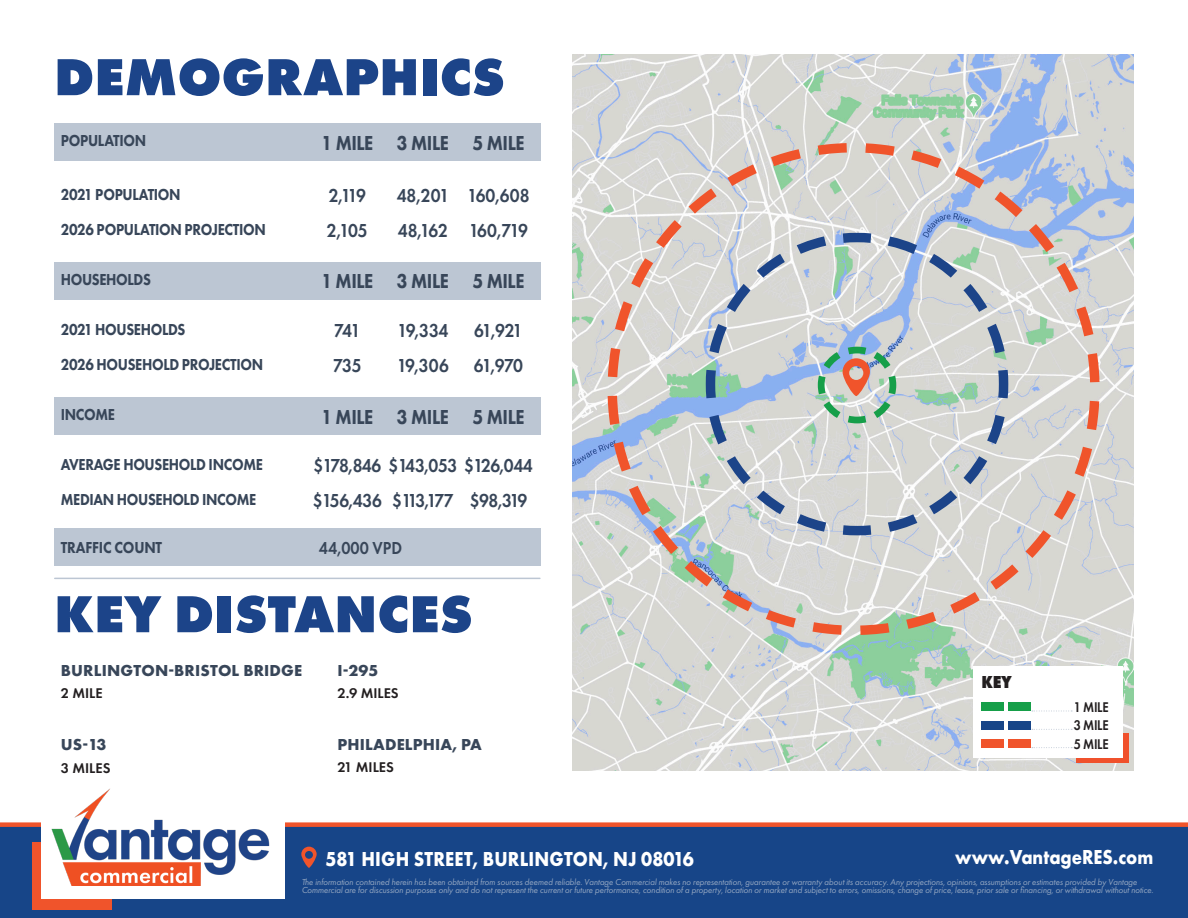
<style>
.page{position:relative;width:1188px;height:918px;background:#fff}
.page>*{position:absolute;margin:0;border:0;box-sizing:border-box;transform-origin:0 0}
.t1{font:800 54px "Futura PT";color:#1c4489}
.t2{font:800 21px "Futura PT";letter-spacing:-.025em;color:#384659;scale:.87 1}
.t3{font:700 21px "Futura PT";color:#fff;scale:.88 1}
.t4{font:700 21px "Futura PT";color:#fff;scale:.87 1}
.t5{font:600 19.5px "Futura PT";letter-spacing:-.035em;color:#384659;scale:.89 1}
.t6{font:600 18px "Futura PT";color:#384659;scale:.89 1}
.t7{font:800 18px "Futura PT";color:#231f20;scale:.87 1}
.t8{font:800 16.5px "Futura PT";letter-spacing:-.025em;color:#384659;scale:.87 1}
.t9{font:700 16.5px "Futura PT";letter-spacing:.01em;color:#384659}
.t10{font:600 14.55px "Futura PT";color:#231f20}
.t11{font:600 14.55px "Futura PT";color:#231f20;scale:.87 1}
.t12{font:italic 9px/7.5px "Futura PT";letter-spacing:-.01em;color:#bcc6d3}
</style>
<div class="page">
<img style="left:572px;top:54px;width:562px;height:717px">
<svg style="left:603px;top:138px;width:501px;height:502px;background:#d2cfcc"></svg>
<svg style="left:701px;top:229px;width:312px;height:311px;background:#c7ced1"></svg>
<div style="left:54px;top:124px;width:487px;height:37px;background:#bcc6d3"></div>
<div style="left:54px;top:262px;width:487px;height:38px;background:#bcc6d3"></div>
<div style="left:54px;top:398px;width:487px;height:37px;background:#bcc6d3"></div>
<hr style="left:55px;top:578px;width:485px;height:1px;background:#bcc6d3">
<div style="left:1076px;top:733px;width:52px;height:29px;background:#f0512c"></div>
<div style="left:974px;top:666px;width:149px;height:92px;background:#fff"></div>
<div style="left:982px;top:702px;width:22px;height:9px;background:#169f49"></div>
<div style="left:982px;top:721px;width:22px;height:9px;background:#174588"></div>
<div style="left:982px;top:739px;width:22px;height:9px;background:#f0542b"></div>
<svg style="left:1032px;top:711px;width:40px;height:1px"></svg>
<svg style="left:1032px;top:729px;width:40px;height:1px"></svg>
<svg style="left:1032px;top:747px;width:40px;height:1px"></svg>
<div style="left:1008px;top:702px;width:22px;height:9px;background:#169f49"></div>
<div style="left:1008px;top:721px;width:22px;height:9px;background:#174588"></div>
<div style="left:1008px;top:739px;width:22px;height:9px;background:#f0542b"></div>
<div style="left:54px;top:528px;width:487px;height:38px;background:#bcc6d3"></div>
<div style="left:0;top:822px;width:1188px;height:96px;background:#174588"></div>
<div style="left:32px;top:842px;width:80px;height:67px;background:#f0542b"></div>
<div style="left:42px;top:784px;width:243px;height:115px;background:#fff"></div>
<img style="left:41px;top:788px;width:229px;height:98px">
<svg style="left:301px;top:847px;width:16px;height:21px"></svg>
<div style="left:305px;top:851px;width:8px;height:8px;background:#174588;border-radius:50%"></div>
<p class="t1" style="left:54px;top:43px;width:453px">DEMOGRAPHICS</p>
<p class="t8" style="left:61px;top:130px;width:100px">POPULATION</p>
<p class="t2" style="left:321px;top:130px;width:61px">1 MILE</p>
<p class="t2" style="left:397px;top:130px;width:61px">3 MILE</p>
<p class="t2" style="left:473px;top:130px;width:61px">5 MILE</p>
<p class="t8" style="left:61px;top:184px;width:139px">2021 POPULATION</p>
<p class="t8" style="left:61px;top:219px;width:237px">2026 POPULATION PROJECTION</p>
<p class="t8" style="left:61px;top:269px;width:105px">HOUSEHOLDS</p>
<p class="t8" style="left:61px;top:319px;width:145px">2021 HOUSEHOLDS</p>
<p class="t8" style="left:61px;top:354px;width:234px">2026 HOUSEHOLD PROJECTION</p>
<p class="t8" style="left:61px;top:405px;width:64px">INCOME</p>
<p class="t8" style="left:61px;top:454px;width:234px">AVERAGE HOUSEHOLD INCOME</p>
<p class="t8" style="left:61px;top:489px;width:226px">MEDIAN HOUSEHOLD INCOME</p>
<p class="t5" style="left:329px;top:183px;width:43px">2,119</p>
<p class="t5" style="left:397px;top:183px;width:61px">48,201</p>
<p class="t5" style="left:468px;top:183px;width:71px">160,608</p>
<p class="t5" style="left:327px;top:218px;width:47px">2,105</p>
<p class="t5" style="left:398px;top:218px;width:58px">48,162</p>
<p class="t5" style="left:469px;top:218px;width:68px">160,719</p>
<p class="t2" style="left:321px;top:268px;width:61px">1 MILE</p>
<p class="t2" style="left:397px;top:268px;width:61px">3 MILE</p>
<p class="t2" style="left:472px;top:268px;width:61px">5 MILE</p>
<p class="t5" style="left:334px;top:318px;width:31px">741</p>
<p class="t5" style="left:397px;top:318px;width:59px">19,334</p>
<p class="t5" style="left:474px;top:318px;width:56px">61,921</p>
<p class="t5" style="left:333px;top:353px;width:34px">735</p>
<p class="t5" style="left:397px;top:353px;width:60px">19,306</p>
<p class="t5" style="left:474px;top:353px;width:57px">61,970</p>
<p class="t2" style="left:321px;top:404px;width:61px">1 MILE</p>
<p class="t2" style="left:397px;top:404px;width:61px">3 MILE</p>
<p class="t2" style="left:473px;top:404px;width:61px">5 MILE</p>
<p class="t5" style="left:314px;top:454px;width:248px">$178,846 $143,053 $126,044</p>
<p class="t5" style="left:313px;top:489px;width:79px">$156,436</p>
<p class="t5" style="left:392px;top:489px;width:70px">$113,177</p>
<p class="t5" style="left:470px;top:489px;width:66px">$98,319</p>
<p class="t8" style="left:61px;top:537px;width:118px">TRAFFIC COUNT</p>
<p class="t6" style="left:319px;top:537px;width:95px">44,000 VPD</p>
<p class="t1" style="left:54px;top:580px;width:420px">KEY DISTANCES</p>
<p class="t9" style="left:61px;top:659px;width:243px">BURLINGTON-BRISTOL BRIDGE</p>
<p class="t10" style="left:61px;top:684px;width:43px">2 MILE</p>
<p class="t9" style="left:61px;top:734px;width:47px">US-13</p>
<p class="t10" style="left:61px;top:759px;width:51px">3 MILES</p>
<p class="t9" style="left:338px;top:659px;width:42px">I-295</p>
<p class="t10" style="left:338px;top:684px;width:63px">2.9 MILES</p>
<p class="t9" style="left:338px;top:734px;width:146px">PHILADELPHIA, PA</p>
<p class="t10" style="left:338px;top:758px;width:58px">21 MILES</p>
<p class="t7" style="left:982px;top:671px;width:36px">KEY</p>
<p class="t11" style="left:1074px;top:698px;width:42px">1 MILE</p>
<p class="t11" style="left:1074px;top:716px;width:42px">3 MILE</p>
<p class="t11" style="left:1074px;top:735px;width:42px">5 MILE</p>
<h2 class="t4" style="left:955px;top:844px;width:229px">www.VantageRES.com</h2>
<h2 class="t3" style="left:325px;top:845px;width:420px">581 HIGH STREET, BURLINGTON, NJ 08016</h2>
<p class="t12" style="left:301px;top:878px;width:854px">The information contained herein has been obtained from sources deemed reliable. Vantage Commercial makes no representation, guarantee or warranty about its accuracy. Any projections, opinions, assumptions or estimates provided by Vantage<br>Commercial are for discussion purposes only and do not represent the current or future performance, condition of a property, location or market and subject to errors, omissions, change of price, lease, prior sale or financing, or withdrawal without notice.</p>
</div>
